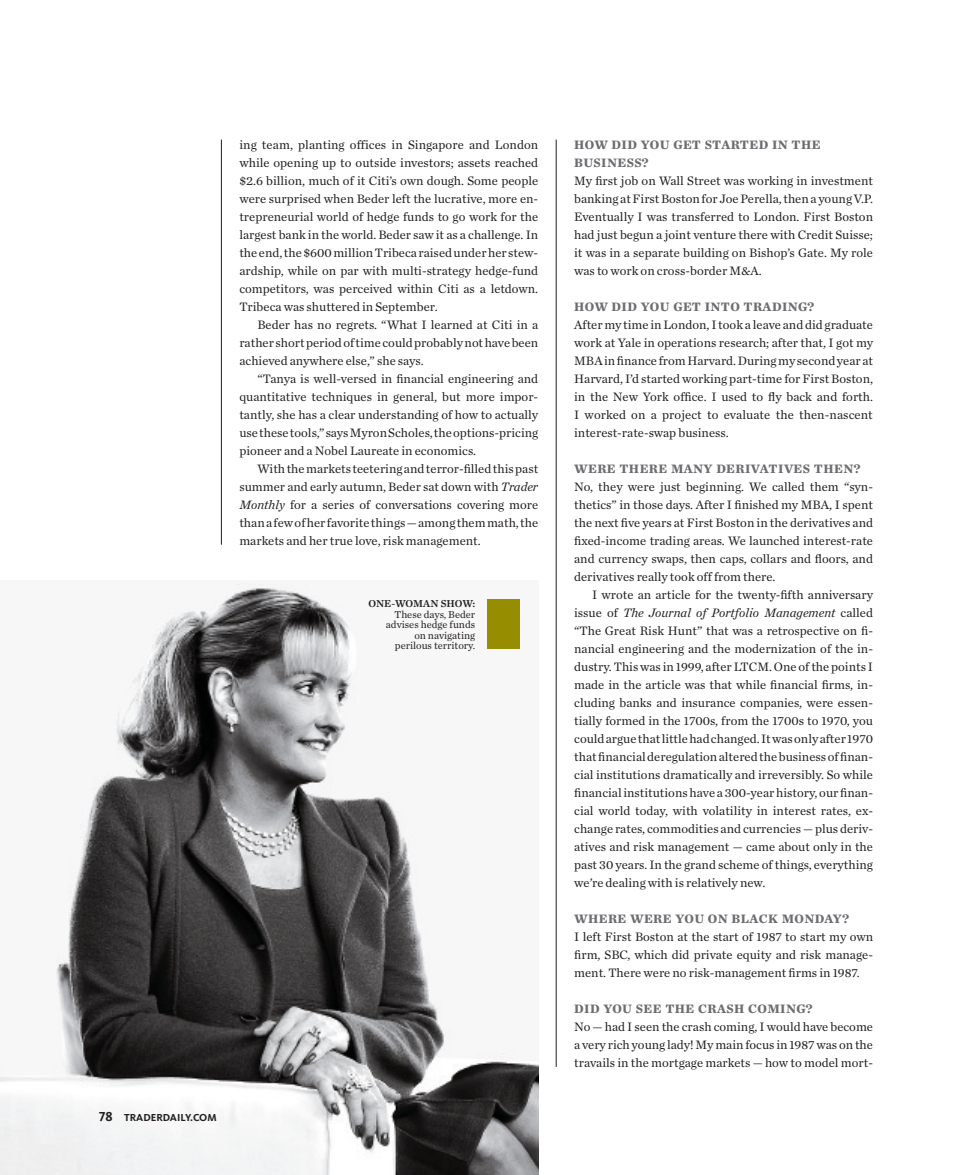
<style>
.page{position:relative;width:972px;height:1175px;background:#fff}
.page>*{position:absolute;margin:0;border:0;box-sizing:border-box;transform-origin:0 0}
.t1{font:12.75px/18px "Chronicle Text G1";color:#231f20;text-align:justify}
.t2{font:700 12.75px/18px "Chronicle Text G1";letter-spacing:.03em;color:#6c6d70}
.t3{font:10.5px/10.5px "Chronicle Text G1";color:#231f20;text-align:right}
.t4{font:700 10.5px "Kievit";color:#231f20}
.t5{font:600 10.5px "Chronicle Text G1";color:#231f20}
.s1{font-style:italic}
.s2{font-family:"Kievit Bold SC";font-weight:400;font-size:13.5px}
</style>
<div class="page">
<img style="left:0;top:582px;width:538px;height:592px">
<hr style="left:221px;top:140px;width:1px;height:404px;background:#231f20">
<hr style="left:556px;top:140px;width:1px;height:926px;background:#231f20">
<div style="left:487px;top:599px;width:33px;height:50px;background:#968d00"></div>
<p class="t1" style="left:239px;top:135px;width:300px">ing team, planting offices in Singapore and London while opening up to outside investors; assets reached $2.6 billion, much of it Citi’s own dough. Some people were surprised when Beder left the lucrative, more en&shy;trepreneurial world of hedge funds to go work for the largest bank in the world. Beder saw it as a challenge. In the end, the $600 million Tribeca raised under her stew&shy;ardship, while on par with multi-strategy hedge-fund competitors, was perceived within Citi as a letdown.<br>Tribeca was shuttered in September.</p>
<p class="t1" style="left:239px;top:315px;width:300px;text-indent:18px">Beder has no regrets. “What I learned at Citi in a rather short period of time could probably not have been achieved anywhere else,” she says.</p>
<p class="t1" style="left:239px;top:369px;width:300px;text-indent:18px">“Tanya is well-versed in financial engineering and quantitative techniques in general, but more impor&shy;tantly, she has a clear understanding of how to actually use these tools,” says Myron Scholes, the options-pricing pioneer and a Nobel Laureate in economics.</p>
<p class="t1" style="left:239px;top:459px;width:300px;text-indent:18px">With the markets teetering and terror-filled this past summer and early autumn, Beder sat down with <span class="s1">Trader Monthly</span> for a series of conversations covering more than a few of her favorite things — among them math, the markets and her true love, risk management.</p>
<p class="t5" style="left:368px;top:597px;width:108px">ONE-WOMAN SHOW:</p>
<p class="t3" style="left:386px;top:609px;width:91px">These days, Beder advises hedge funds on navigating perilous territory.</p>
<p class="t4" style="left:99px;top:1114px;width:119px"><span class="s2">78</span> TRADERDAILY.COM</p>
<p class="t2" style="left:574px;top:135px;width:248px">HOW DID YOU GET STARTED IN THE<br>BUSINESS?</p>
<p class="t1" style="left:574px;top:171px;width:300px">My first job on Wall Street was working in investment banking at First Boston for Joe Perella, then a young V.P.<br>Eventually I was transferred to London. First Boston had just begun a joint venture there with Credit Suisse; it was in a separate building on Bishop’s Gate. My role was to work on cross-border M&amp;A.</p>
<p class="t2" style="left:574px;top:297px;width:242px">HOW DID YOU GET INTO TRADING?</p>
<p class="t1" style="left:574px;top:315px;width:300px">After my time in London, I took a leave and did graduate work at Yale in operations research; after that, I got my MBA in finance from Harvard. During my second year at Harvard, I’d started working part-time for First Boston, in the New York office. I used to fly back and forth.<br>I worked on a project to evaluate the then-nascent interest-rate-swap business.</p>
<p class="t2" style="left:574px;top:459px;width:288px">WERE THERE MANY DERIVATIVES THEN?</p>
<p class="t1" style="left:574px;top:477px;width:300px">No, they were just beginning. We called them “syn&shy;thetics” in those days. After I finished my MBA, I spent the next five years at First Boston in the derivatives and fixed-income trading areas. We launched interest-rate and currency swaps, then caps, collars and floors, and derivatives really took off from there.</p>
<p class="t1" style="left:574px;top:585px;width:300px;text-indent:18px">I wrote an article for the twenty-fifth anniversary issue of <span class="s1">The Journal of Portfolio Management</span> called “The Great Risk Hunt” that was a retrospective on fi&shy;nancial engineering and the modernization of the in&shy;dustry. This was in 1999, after LTCM. One of the points I made in the article was that while financial firms, in&shy;cluding banks and insurance companies, were essen&shy;tially formed in the 1700s, from the 1700s to 1970, you could argue that little had changed. It was only after 1970 that financial deregulation altered the business of finan&shy;cial institutions dramatically and irreversibly. So while financial institutions have a 300-year history, our finan&shy;cial world today, with volatility in interest rates, ex&shy;change rates, commodities and currencies — plus deriv&shy;atives and risk management — came about only in the past 30 years. In the grand scheme of things, everything we’re dealing with is relatively new.</p>
<p class="t2" style="left:574px;top:909px;width:277px">WHERE WERE YOU ON BLACK MONDAY?</p>
<p class="t1" style="left:574px;top:927px;width:300px">I left First Boston at the start of 1987 to start my own firm, SBC, which did private equity and risk manage&shy;ment. There were no risk-management firms in 1987.</p>
<p class="t2" style="left:574px;top:999px;width:240px">DID YOU SEE THE CRASH COMING?</p>
<p class="t1" style="left:574px;top:1017px;width:300px">No — had I seen the crash coming, I would have become a very rich young lady! My main focus in 1987 was on the travails in the mortgage markets — how to model mort-</p>
</div>
